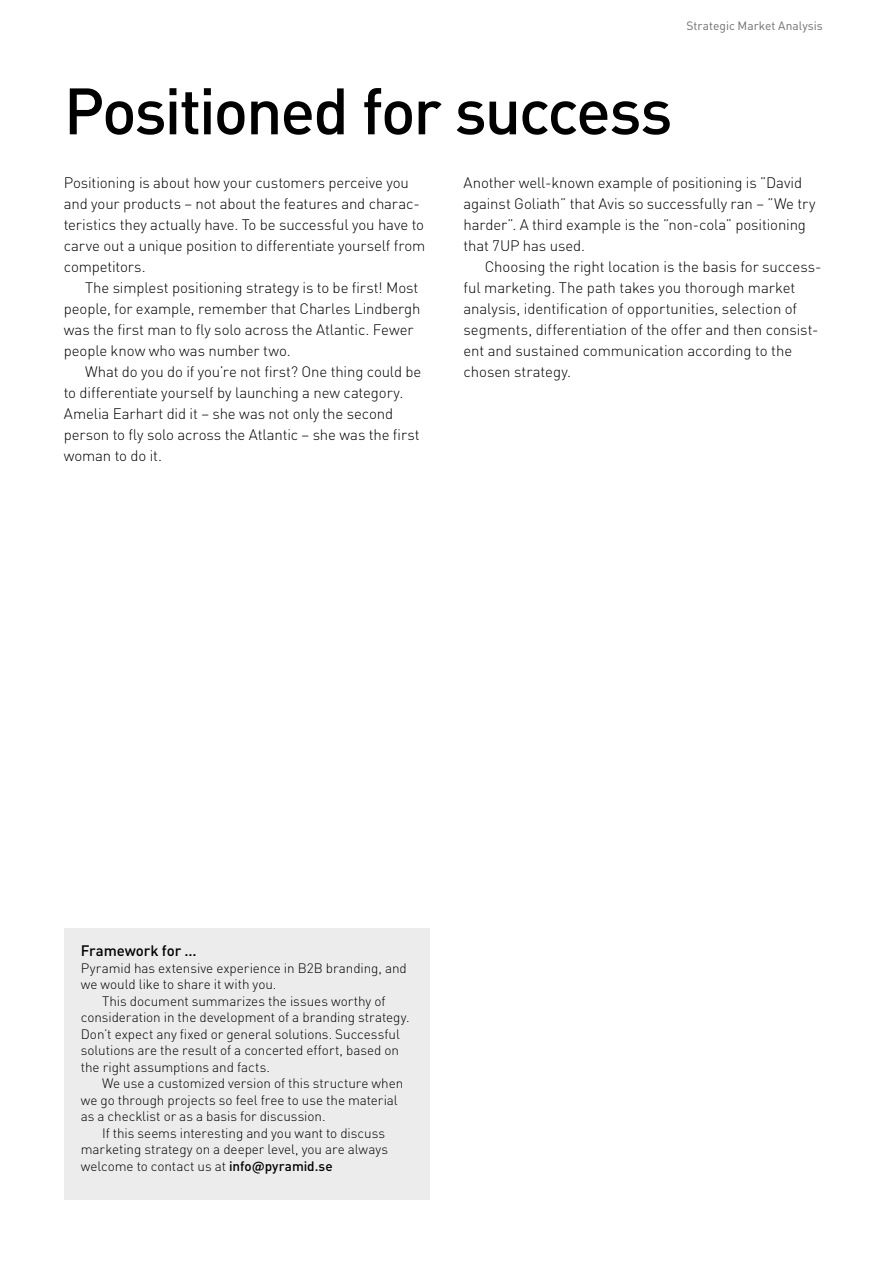
<style>
.page{position:relative;width:893px;height:1263px;background:#fff}
.page>*{position:absolute;margin:0;border:0;box-sizing:border-box;transform-origin:0 0}
.t1{font:500 64.5px "DIN Pro";letter-spacing:-.035em;color:#000}
.t2{font:300 15px/21px "DIN Pro";letter-spacing:-.01em;color:#000}
.t3{font:500 15px "DIN Pro";letter-spacing:-.005em;color:#000}
.t4{font:300 13.5px "DIN Pro";letter-spacing:-.005em;color:#000}
.t5{font:12px "DIN Pro";color:#6f6f6e}
.s1{font-weight:500}
</style>
<div class="page">
<div style="left:64px;top:928px;width:365px;height:271px;background:#ececed"></div>
<p class="t5" style="left:687px;top:18px;width:138px">Strategic Market Analysis</p>
<h1 class="t1" style="left:64px;top:67px;width:610px">Positioned for success</h1>
<p class="t2" style="left:64px;top:171px;width:363px">Positioning is about how your customers perceive you and your products – not about the features and charac&shy;teristics they actually have. To be successful you have to carve out a unique position to differentiate yourself from competitors.</p>
<p class="t2" style="left:64px;top:276px;width:358px;text-indent:21px">The simplest positioning strategy is to be first! Most people, for example, remember that Charles Lindbergh was the first man to fly solo across the Atlantic. Fewer people know who was number two.</p>
<p class="t2" style="left:64px;top:360px;width:359px;text-indent:21px">What do you do if you’re not first? One thing could be to differentiate yourself by launching a new category.<br>Amelia Earhart did it – she was not only the second person to fly solo across the Atlantic – she was the first woman to do it.</p>
<p class="t2" style="left:463px;top:171px;width:353px">Another well-known example of positioning is ”David against Goliath” that Avis so successfully ran – ”We try harder”. A third example is the ”non-cola” positioning that 7UP has used.</p>
<p class="t2" style="left:463px;top:255px;width:360px;text-indent:21px">Choosing the right location is the basis for success&shy;ful marketing. The path takes you thorough market analysis, identification of opportunities, selection of segments, differentiation of the offer and then consist&shy;ent and sustained communication according to the chosen strategy.</p>
<p class="t3" style="left:81px;top:941px;width:118px">Framework for ...</p>
<p class="t4" style="left:81px;top:959px;width:328px">Pyramid has extensive experience in B2B branding, and</p>
<p class="t4" style="left:81px;top:975px;width:197px">we would like to share it with you.</p>
<p class="t4" style="left:102px;top:992px;width:285px">This document summarizes the issues worthy of</p>
<p class="t4" style="left:81px;top:1008px;width:330px">consideration in the development of a branding strategy.</p>
<p class="t4" style="left:81px;top:1025px;width:321px">Don’t expect any fixed or general solutions. Successful</p>
<p class="t4" style="left:81px;top:1041px;width:320px">solutions are the result of a concerted effort, based on</p>
<p class="t4" style="left:81px;top:1058px;width:191px">the right assumptions and facts.</p>
<p class="t4" style="left:102px;top:1074px;width:303px">We use a customized version of this structure when</p>
<p class="t4" style="left:81px;top:1091px;width:318px">we go through projects so feel free to use the material</p>
<p class="t4" style="left:81px;top:1107px;width:246px">as a checklist or as a basis for discussion.</p>
<p class="t4" style="left:102px;top:1124px;width:285px">If this seems interesting and you want to discuss</p>
<p class="t4" style="left:81px;top:1140px;width:309px">marketing strategy on a deeper level, you are always</p>
<p class="t4" style="left:81px;top:1157px;width:253px">welcome to contact us at <span class="s1">info@pyramid.se</span></p>
</div>
